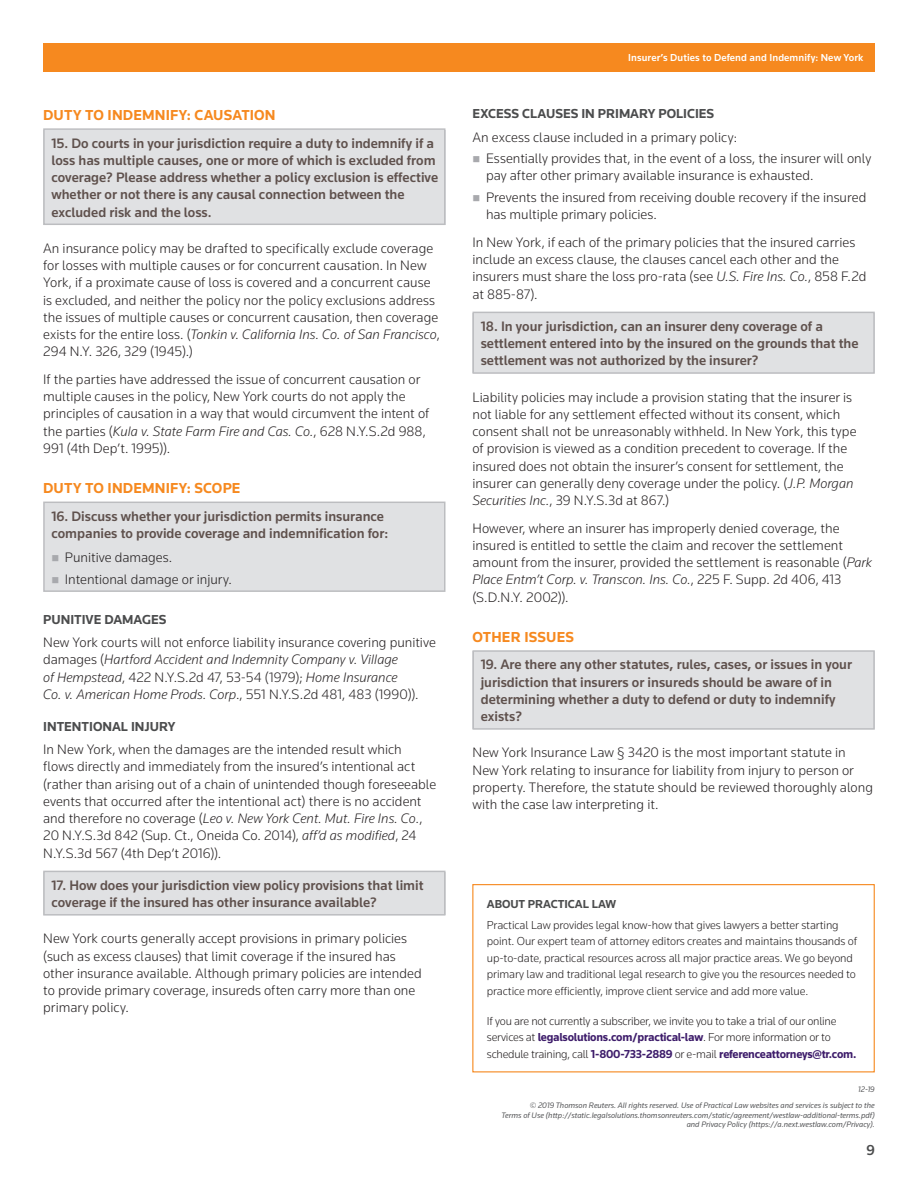
<style>
.page{position:relative;width:918px;height:1188px;background:#fff}
.page>*{position:absolute;margin:0;border:0;box-sizing:border-box;transform-origin:0 0}
.t1{font:700 15px "Knowledge";letter-spacing:.01em;color:#f6891f}
.t2{font:500 15px "Knowledge";color:#4b4c4d}
.t3{font:300 14.25px/17.2px "Knowledge";color:#231f20}
.t4{font:500 14.25px/17.2px "Knowledge";color:#5f514d}
.t5{font:700 13.5px "Knowledge";color:#4b4c4d}
.t6{font:300 12px/16.5px "Knowledge";letter-spacing:-.01em;color:#231f20}
.t7{font:700 12px "Knowledge";letter-spacing:-.005em;color:#4b4c4d}
.t8{font:500 10.5px "Knowledge";letter-spacing:.01em;color:#fff}
.t9{font:italic 8.25px/16.2px "Knowledge";color:#57585a;text-align:right}
.s1{font-style:italic}
.s2{font-weight:700;color:#3e1d6b}
</style>
<div class="page">
<div style="left:43px;top:43px;width:832px;height:29px;background:#f6891f"></div>
<div style="left:472px;top:884px;width:403px;height:188px;border:1px solid #f6891f"></div>
<div style="left:43px;top:130px;width:403px;height:94px;background:#e0e1e3"></div>
<div style="left:43px;top:128px;width:403px;height:97px;border:2px solid #bcbdc0"></div>
<div style="left:43px;top:872px;width:403px;height:43px;background:#e0e1e3"></div>
<div style="left:43px;top:871px;width:403px;height:45px;border:2px solid #bcbdc0"></div>
<div style="left:44px;top:502px;width:401px;height:89px;background:#e0e1e3"></div>
<div style="left:43px;top:502px;width:403px;height:90px;border:2px solid #bcbdc0"></div>
<div style="left:472px;top:313px;width:403px;height:60px;background:#e0e1e3"></div>
<div style="left:472px;top:312px;width:403px;height:62px;border:2px solid #bcbdc0"></div>
<div style="left:472px;top:652px;width:403px;height:77px;background:#e0e1e3"></div>
<div style="left:472px;top:650px;width:403px;height:80px;border:2px solid #bcbdc0"></div>
<p class="t1" style="left:43px;top:105px;width:234px">DUTY TO INDEMNIFY: CAUSATION</p>
<p class="t4" style="left:51px;top:134px;width:388px">15. Do courts in your jurisdiction require a duty to indemnify if a loss has multiple causes, one or more of which is excluded from coverage? Please address whether a policy exclusion is effective whether or not there is any causal connection between the excluded risk and the loss.</p>
<p class="t3" style="left:43px;top:239px;width:398px">An insurance policy may be drafted to specifically exclude coverage for losses with multiple causes or for concurrent causation. In New York, if a proximate cause of loss is covered and a concurrent cause is excluded, and neither the policy nor the policy exclusions address the issues of multiple causes or concurrent causation, then coverage exists for the entire loss. (<span class="s1">Tonkin v. California Ins. Co. of San Francisco</span>, 294 N.Y. 326, 329 (1945).)</p>
<p class="t3" style="left:43px;top:370px;width:388px">If the parties have addressed the issue of concurrent causation or multiple causes in the policy, New York courts do not apply the principles of causation in a way that would circumvent the intent of the parties (<span class="s1">Kula v. State Farm Fire and Cas. Co.</span>, 628 N.Y.S.2d 988, 991 (4th Dep’t. 1995)).</p>
<p class="t1" style="left:43px;top:479px;width:199px">DUTY TO INDEMNIFY: SCOPE</p>
<p class="t4" style="left:51px;top:507px;width:338px">16. Discuss whether your jurisdiction permits insurance companies to provide coverage and indemnification for:</p>
<p class="t3" style="left:65px;top:546px;width:168px;line-height:21.6px">Punitive damages.<br>Intentional damage or injury.</p>
<p class="t5" style="left:43px;top:611px;width:125px">PUNITIVE DAMAGES</p>
<p class="t3" style="left:43px;top:634px;width:394px">New York courts will not enforce liability insurance covering punitive damages (<span class="s1">Hartford Accident and Indemnity Company v. Village<br>of Hempstead</span>, 422 N.Y.S.2d 47, 53-54 (1979); <span class="s1">Home Insurance<br>Co. v. American Home Prods. Corp</span>., 551 N.Y.S.2d 481, 483 (1990)).</p>
<p class="t5" style="left:43px;top:718px;width:134px">INTENTIONAL INJURY</p>
<p class="t3" style="left:43px;top:740px;width:395px">In New York, when the damages are the intended result which flows directly and immediately from the insured’s intentional act (rather than arising out of a chain of unintended though foreseeable events that occurred after the intentional act) there is no accident and therefore no coverage (<span class="s1">Leo v. New York Cent. Mut. Fire Ins. Co.</span>, 20 N.Y.S.3d 842 (Sup. Ct., Oneida Co. 2014), <span class="s1">aff’d as modified</span>, 24<br>N.Y.S.3d 567 (4th Dep’t 2016)).</p>
<p class="t4" style="left:51px;top:876px;width:374px">17. How does your jurisdiction view policy provisions that limit coverage if the insured has other insurance available?</p>
<p class="t3" style="left:43px;top:930px;width:380px">New York courts generally accept provisions in primary policies (such as excess clauses) that limit coverage if the insured has other insurance available. Although primary policies are intended to provide primary coverage, insureds often carry more than one primary policy.</p>
<p class="t8" style="left:628px;top:51px;width:237px">Insurer’s Duties to Defend and Indemnify: New York</p>
<p class="t8" style="left:630px;top:51px;width:237px">Insurer’s Duties to Defend and Indemnify: New York</p>
<p class="t5" style="left:472px;top:106px;width:243px">EXCESS CLAUSES IN PRIMARY POLICIES</p>
<p class="t3" style="left:486px;top:126px;width:387px;line-height:21.6px;text-indent:-14px">An excess clause included in a primary policy:<br>Essentially provides that, in the event of a loss, the insurer will only</p>
<p class="t3" style="left:486px;top:165px;width:382px;line-height:21.6px">pay after other primary available insurance is exhausted.<br>Prevents the insured from receiving double recovery if the insured</p>
<p class="t3" style="left:473px;top:201px;width:384px;line-height:27.5px;text-indent:13px">has multiple primary policies.<br>In New York, if each of the primary policies that the insured carries</p>
<p class="t3" style="left:473px;top:250px;width:395px">include an excess clause, the clauses cancel each other and the insurers must share the loss pro-rata (see <span class="s1">U.S. Fire Ins. Co.</span>, 858 F.2d at 885-87).</p>
<p class="t4" style="left:481px;top:317px;width:379px">18. In your jurisdiction, can an insurer deny coverage of a settlement entered into by the insured on the grounds that the settlement was not authorized by the insurer?</p>
<p class="t3" style="left:473px;top:388px;width:386px">Liability policies may include a provision stating that the insurer is not liable for any settlement effected without its consent, which consent shall not be unreasonably withheld. In New York, this type of provision is viewed as a condition precedent to coverage. If the insured does not obtain the insurer’s consent for settlement, the insurer can generally deny coverage under the policy. (<span class="s1">J.P. Morgan Securities Inc.</span>, 39 N.Y.S.3d at 867.)</p>
<p class="t3" style="left:473px;top:519px;width:401px">However, where an insurer has improperly denied coverage, the insured is entitled to settle the claim and recover the settlement amount from the insurer, provided the settlement is reasonable (<span class="s1">Park Place Entm’t Corp. v. Transcon. Ins. Co.</span>, 225 F. Supp. 2d 406, 413 (S.D.N.Y. 2002)).</p>
<p class="t1" style="left:472px;top:627px;width:103px">OTHER ISSUES</p>
<p class="t4" style="left:481px;top:656px;width:373px">19. Are there any other statutes, rules, cases, or issues in your jurisdiction that insurers or insureds should be aware of in determining whether a duty to defend or duty to indemnify exists?</p>
<p class="t3" style="left:472px;top:744px;width:402px">New York Insurance Law § 3420 is the most important statute in New York relating to insurance for liability from injury to person or property. Therefore, the statute should be reviewed thoroughly along with the case law interpreting it.</p>
<p class="t7" style="left:487px;top:897px;width:131px">ABOUT PRACTICAL LAW</p>
<p class="t6" style="left:487px;top:916px;width:372px">Practical Law provides legal know-how that gives lawyers a better starting point. Our expert team of attorney editors creates and maintains thousands of up-to-date, practical resources across all major practice areas. We go beyond primary law and traditional legal research to give you the resources needed to practice more efficiently, improve client service and add more value.</p>
<p class="t6" style="left:487px;top:1012px;width:371px">If you are not currently a subscriber, we invite you to take a trial of our online services at <span class="s2">legalsolutions.com/practical-law</span>. For more information or to schedule training, call <span class="s2">1-800-733-2889</span> or e-mail <span class="s2">referenceattorneys@tr.com.</span></p>
<p class="t9" style="left:530px;top:1081px;width:346px">12-19<br>© 2019 Thomson Reuters. All rights reserved. Use of Practical Law websites and services is subject to the</p>
<p class="t9" style="left:502px;top:1110px;width:375px;line-height:9.8px">Terms of Use (http://static.legalsolutions.thomsonreuters.com/static/agreement/westlaw-additional-terms.pdf) and Privacy Policy (https://a.next.westlaw.com/Privacy).</p>
<p class="t2" style="left:866px;top:1141px;width:10px">9</p>
</div>
